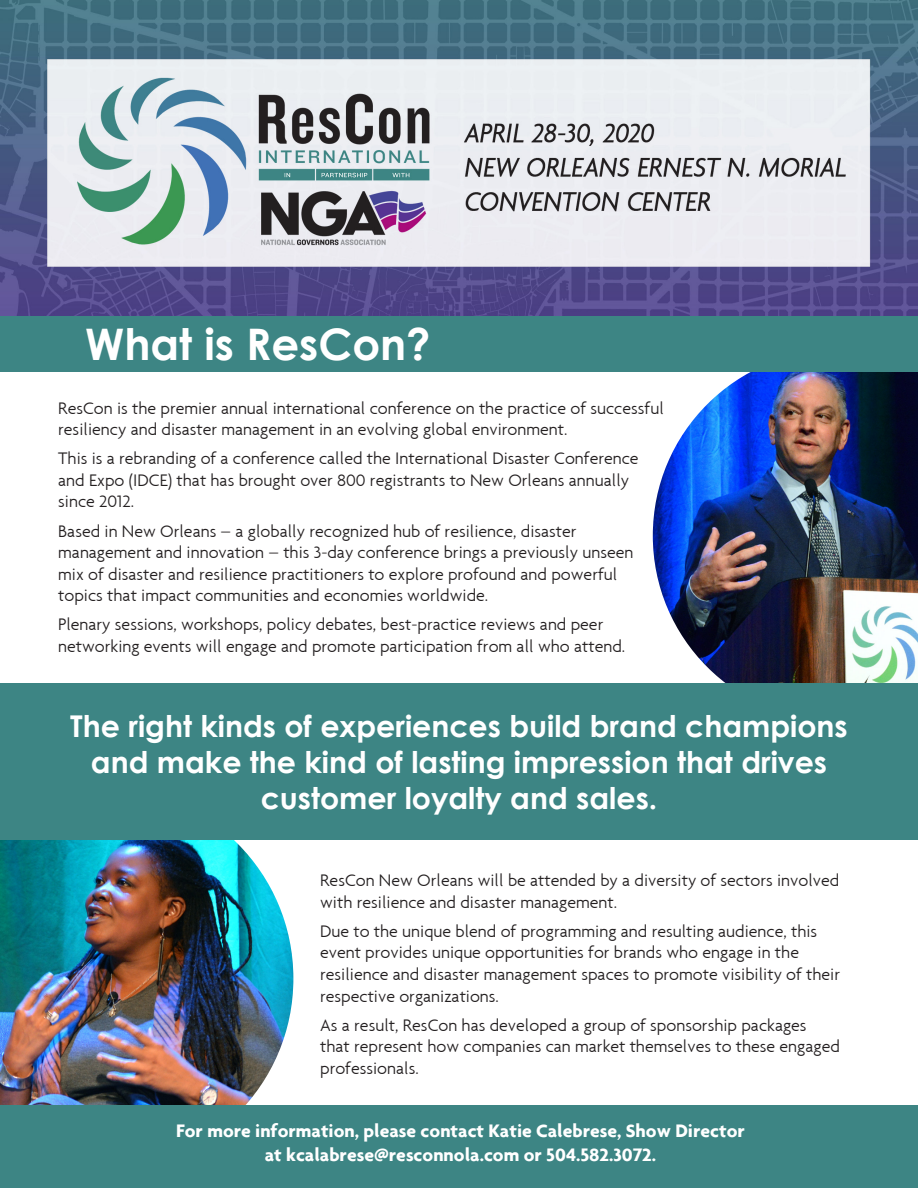
<style>
.page{position:relative;width:918px;height:1188px;background:#fff}
.page>*{position:absolute;margin:0;border:0;box-sizing:border-box;transform-origin:0 0}
.t1{font:700 43.5px "Century Gothic";color:#fff}
.t2{font:700 30px/36px "Century Gothic";color:#fff;text-align:center}
.t3{font:700 19.5px/23.4px "Agenda";color:#fff;text-align:center}
.t4{font:300 18px/21.6px "Agenda";color:#231f20}
</style>
<div class="page">
<img style="left:0;top:840px;width:293px;height:266px">
<img style="left:653px;top:372px;width:265px;height:311px">
<div style="left:0;top:316px;width:918px;height:56px;background:#3d8584"></div>
<div style="left:0;top:1106px;width:918px;height:82px;background:#3d8584"></div>
<img style="left:0;top:0;width:918px;height:316px">
<div style="left:0;top:683px;width:918px;height:157px;background:#3d8584"></div>
<h1 class="t1" style="left:85px;top:311px;width:347px">What is ResCon?</h1>
<p class="t4" style="left:58px;top:397px;width:607px">ResCon is the premier annual international conference on the practice of successful resiliency and disaster management in an evolving global environment.</p>
<p class="t4" style="left:58px;top:447px;width:582px">This is a rebranding of a conference called the International Disaster Conference and Expo (IDCE) that has brought over 800 registrants to New Orleans annually since 2012.</p>
<p class="t4" style="left:58px;top:520px;width:577px">Based in New Orleans – a globally recognized hub of resilience, disaster management and innovation – this 3-day conference brings a previously unseen mix of disaster and resilience practitioners to explore profound and powerful topics that impact communities and economies worldwide.</p>
<p class="t4" style="left:58px;top:614px;width:569px">Plenary sessions, workshops, policy debates, best-practice reviews and peer networking events will engage and promote participation from all who attend.</p>
<h2 class="t2" style="left:70px;top:706px;width:779px">The right kinds of experiences build brand champions and make the kind of lasting impression that drives customer loyalty and sales.</h2>
<p class="t4" style="left:320px;top:869px;width:521px">ResCon New Orleans will be attended by a diversity of sectors involved with resilience and disaster management.</p>
<p class="t4" style="left:320px;top:920px;width:522px">Due to the unique blend of programming and resulting audience, this event provides unique opportunities for brands who engage in the resilience and disaster management spaces to promote visibility of their respective organizations.</p>
<p class="t4" style="left:320px;top:1014px;width:521px">As a result, ResCon has developed a group of sponsorship packages that represent how companies can market themselves to these engaged professionals.</p>
<p class="t3" style="left:176px;top:1119px;width:570px">For more information, please contact Katie Calebrese, Show Director at kcalabrese@resconnola.com or 504.582.3072.</p>
</div>
